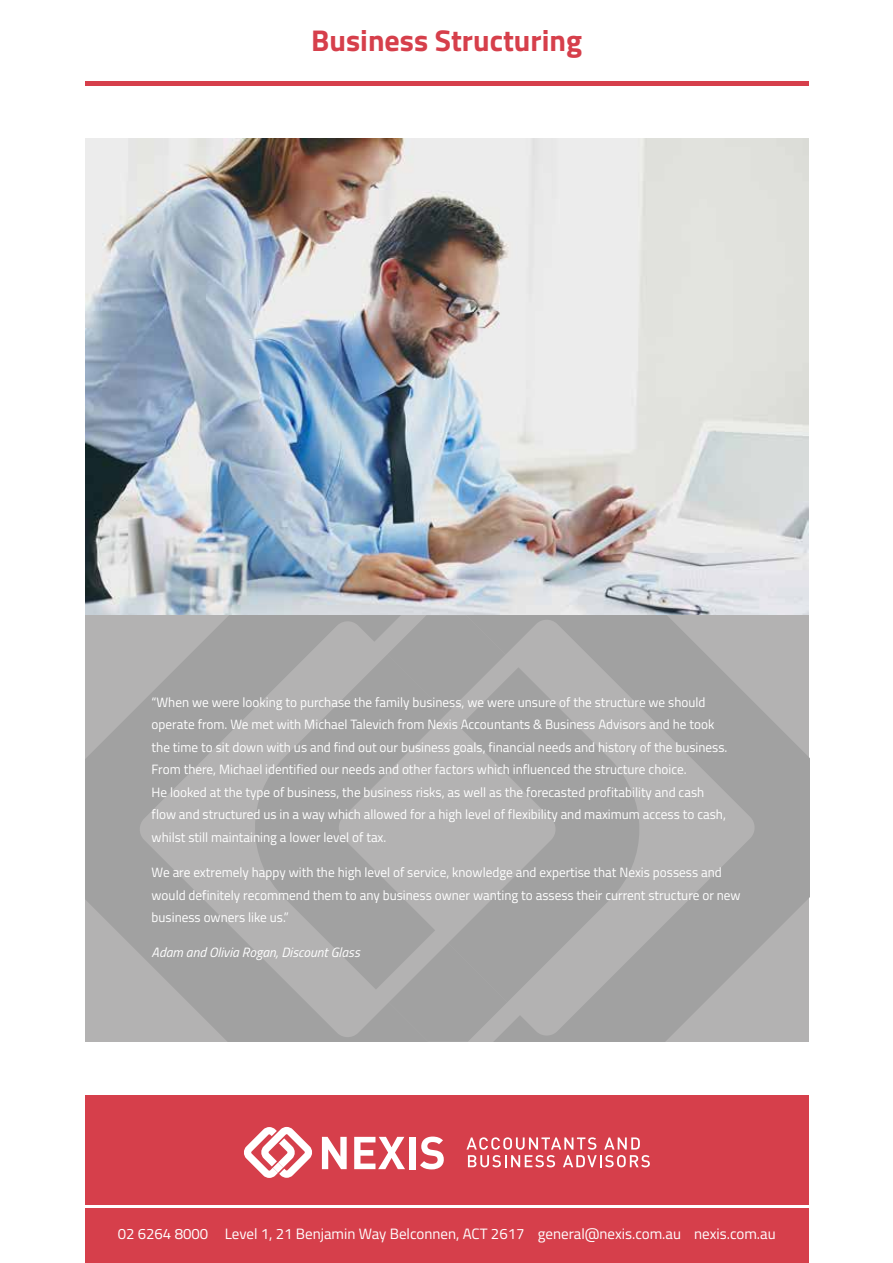
<style>
.page{position:relative;width:893px;height:1263px;background:#fff}
.page>*{position:absolute;margin:0;border:0;box-sizing:border-box;transform-origin:0 0}
.t1{font:700 30px "Titillium Web";color:#d63f4b}
.t2{font:15px "Titillium Web";color:#fff}
.t3{font:13.5px/22.5px "Titillium";color:#fff}
.t4{font:italic 13.5px "Titillium";color:#fff}
</style>
<div class="page">
<div style="left:85px;top:1095px;width:723px;height:168px;background:#d63f4b"></div>
<svg style="left:322px;top:1137px;width:25px;height:32px"></svg>
<svg style="left:354px;top:1137px;width:51px;height:32px"></svg>
<div style="left:409px;top:1137px;width:6px;height:32px;background:#fff"></div>
<svg style="left:420px;top:1136px;width:24px;height:33px"></svg>
<svg style="left:244px;top:1127px;width:68px;height:51px"></svg>
<svg style="left:466px;top:1137px;width:184px;height:30px"></svg>
<hr style="left:85px;top:1205px;width:723px;height:3px;background:#fff">
<hr style="left:85px;top:81px;width:723px;height:4px;background:#d63f4b">
<img style="left:85px;top:139px;width:723px;height:476px">
<svg style="left:506px;top:615px;width:303px;height:427px;background:#a9a8a8"></svg>
<svg style="left:448px;top:667px;width:201px;height:335px;background:#a9a9a9"></svg>
<svg style="left:85px;top:615px;width:363px;height:427px;background:#a9a8a8"></svg>
<svg style="left:387px;top:615px;width:119px;height:99px;background:#a3a3a3"></svg>
<svg style="left:389px;top:943px;width:118px;height:99px;background:#a3a3a3"></svg>
<h1 class="t1" style="left:311px;top:18px;width:272px">Business Structuring</h1>
<p class="t3" style="left:152px;top:690px;width:577px">“When we were looking to purchase the family business, we were unsure of the structure we should operate from. We met with Michael Talevich from Nexis Accountants &amp; Business Advisors and he took the time to sit down with us and find out our business goals, financial needs and history of the business.<br>From there, Michael identified our needs and other factors which influenced the structure choice.<br>He looked at the type of business, the business risks, as well as the forecasted profitability and cash flow and structured us in a way which allowed for a high level of flexibility and maximum access to cash, whilst still maintaining a lower level of tax.</p>
<p class="t3" style="left:152px;top:860px;width:590px">We are extremely happy with the high level of service, knowledge and expertise that Nexis possess and would definitely recommend them to any business owner wanting to assess their current structure or new business owners like us.”</p>
<p class="t4" style="left:152px;top:943px;width:210px">Adam and Olivia Rogan, Discount Glass</p>
<p class="t2" style="left:118px;top:1223px;width:659px">02 6264 8000 Level 1, 21 Benjamin Way Belconnen, ACT 2617 general@nexis.com.au nexis.com.au</p>
</div>
